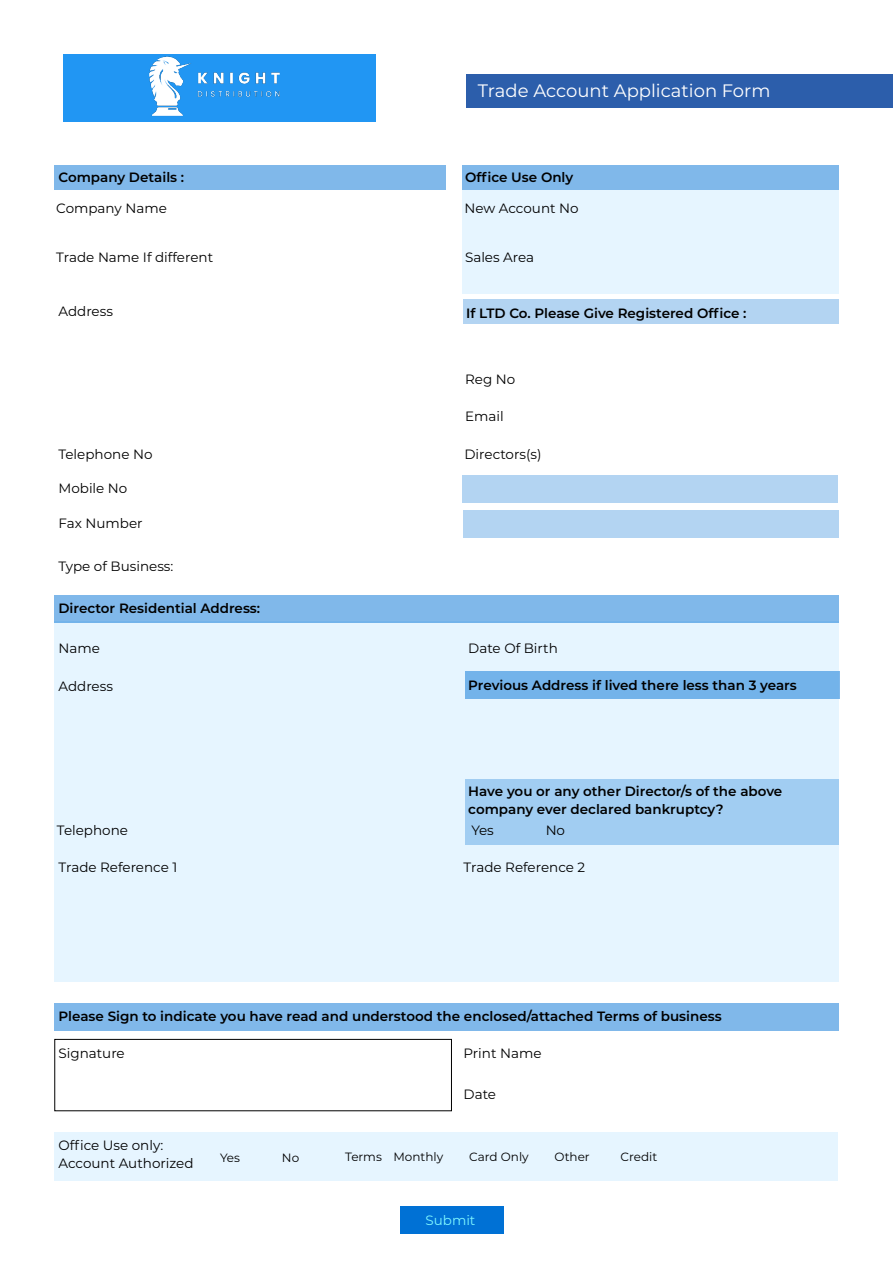
<style>
.page{position:relative;width:893px;height:1263px;background:#fff}
.page>*{position:absolute;margin:0;border:0;box-sizing:border-box;transform-origin:0 0}
.t1{font:18px "Montserrat";color:#fff}
.t2{font:600 13.5px/18px "Montserrat";color:#000}
.t3{font:13.5px/18px "Montserrat";color:#000}
.t4{font:13.5px "Montserrat";color:#7ff7ff}
.t5{font:12px "Montserrat";color:#000}
</style>
<div class="page">
<div style="left:54px;top:621px;width:785px;height:361px;background:#e6f5ff"></div>
<div style="left:463px;top:190px;width:376px;height:104px;background:#e6f5ff"></div>
<div style="left:55px;top:1132px;width:783px;height:49px;background:#e6f5ff"></div>
<div style="left:54px;top:166px;width:392px;height:24px;background:#80b8ea"></div>
<div style="left:466px;top:779px;width:373px;height:66px;background:#a1cdf2"></div>
<div style="left:54px;top:595px;width:785px;height:27px;background:#80b8ea"></div>
<div style="left:54px;top:1039px;width:398px;height:72px;border:1px solid #000"></div>
<div style="left:465px;top:671px;width:374px;height:28px;background:#73b3ea"></div>
<div style="left:463px;top:166px;width:376px;height:24px;background:#80b8ea"></div>
<div style="left:463px;top:300px;width:376px;height:24px;background:#b3d4f2"></div>
<div style="left:54px;top:1003px;width:785px;height:28px;background:#80b8ea"></div>
<div style="left:466px;top:74px;width:427px;height:34px;background:#2c5eab"></div>
<div style="left:400px;top:1206px;width:104px;height:28px;background:#0071d5"></div>
<div style="left:463px;top:510px;width:376px;height:28px;background:#b3d4f2"></div>
<div style="left:462px;top:475px;width:376px;height:27px;background:#b3d4f2"></div>
<div style="left:63px;top:54px;width:312px;height:68px;background:#2196f3"></div>
<img style="left:149px;top:56px;width:131px;height:60px">
<h1 class="t1" style="left:478px;top:78px;width:294px">Trade Account Application Form</h1>
<p class="t2" style="left:465px;top:168px;width:110px">Office Use Only</p>
<p class="t2" style="left:58px;top:168px;width:127px">Company Details :</p>
<p class="t3" style="left:56px;top:198px;width:112px">Company Name</p>
<p class="t3" style="left:464px;top:198px;width:116px">New Account No</p>
<p class="t3" style="left:56px;top:248px;width:158px">Trade Name If different</p>
<p class="t3" style="left:465px;top:248px;width:71px">Sales Area</p>
<p class="t3" style="left:58px;top:302px;width:56px">Address</p>
<p class="t3" style="left:58px;top:445px;width:96px">Telephone No</p>
<p class="t3" style="left:58px;top:479px;width:70px">Mobile No</p>
<p class="t3" style="left:58px;top:513px;width:86px">Fax Number</p>
<p class="t3" style="left:58px;top:556px;width:116px">Type of Business:</p>
<p class="t2" style="left:58px;top:599px;width:203px">Director Residential Address:</p>
<p class="t3" style="left:58px;top:639px;width:43px">Name</p>
<p class="t3" style="left:58px;top:677px;width:56px">Address</p>
<p class="t3" style="left:57px;top:821px;width:73px">Telephone</p>
<p class="t3" style="left:59px;top:857px;width:120px">Trade Reference 1</p>
<p class="t2" style="left:466px;top:304px;width:282px">If LTD Co. Please Give Registered Office :</p>
<p class="t3" style="left:465px;top:370px;width:52px">Reg No</p>
<p class="t3" style="left:465px;top:407px;width:40px">Email</p>
<p class="t3" style="left:464px;top:445px;width:78px">Directors(s)</p>
<p class="t3" style="left:468px;top:639px;width:91px">Date Of Birth</p>
<p class="t2" style="left:468px;top:675px;width:330px">Previous Address if lived there less than 3 years</p>
<p class="t2" style="left:468px;top:782px;width:316px">Have you or any other Director/s of the above company ever declared bankruptcy?</p>
<p class="t3" style="left:471px;top:821px;width:24px">Yes</p>
<p class="t3" style="left:546px;top:821px;width:21px">No</p>
<p class="t3" style="left:464px;top:857px;width:123px">Trade Reference 2</p>
<p class="t2" style="left:58px;top:1007px;width:665px">Please Sign to indicate you have read and understood the enclosed/attached Terms of business</p>
<p class="t3" style="left:59px;top:1043px;width:68px">Signature</p>
<p class="t3" style="left:58px;top:1136px;width:137px">Office Use only:<br>Account Authorized</p>
<p class="t3" style="left:464px;top:1043px;width:79px">Print Name</p>
<p class="t3" style="left:464px;top:1084px;width:34px">Date</p>
<p class="t5" style="left:220px;top:1150px;width:22px">Yes</p>
<p class="t5" style="left:282px;top:1150px;width:19px">No</p>
<p class="t5" style="left:345px;top:1148px;width:100px">Terms Monthly</p>
<p class="t5" style="left:469px;top:1148px;width:61px">Card Only</p>
<p class="t5" style="left:555px;top:1148px;width:37px">Other</p>
<p class="t5" style="left:621px;top:1148px;width:38px">Credit</p>
<p class="t4" style="left:425px;top:1211px;width:51px">Submit</p>
</div>
